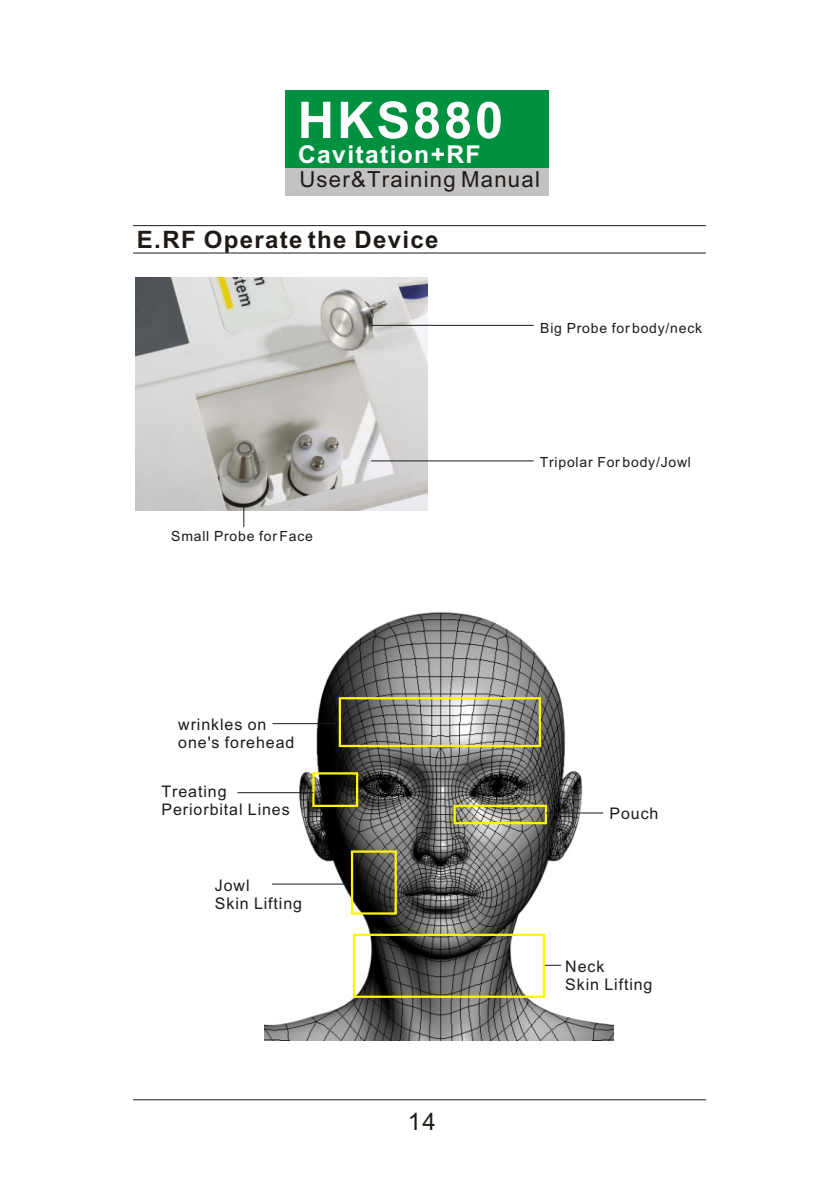
<style>
.page{position:relative;width:840px;height:1192px;background:#fff}
.page>*{position:absolute;margin:0;border:0;box-sizing:border-box;transform-origin:0 0}
.t1{font:700 50.6px "Arial";letter-spacing:.055em;color:#fff}
.t2{font:700 24.6px "Arial";letter-spacing:.055em;color:#fff}
.t3{font:700 24px "Arial";letter-spacing:.055em;color:#1f1a17}
.t4{font:24px "Arial";color:#1f1a17}
.t5{font:22.2px "Arial";letter-spacing:.055em;color:#1f1a17}
.t6{font:16px/17.8px "Arial";letter-spacing:.055em;color:#1f1a17}
.t7{font:14px "Arial";letter-spacing:.055em;color:#1f1a17}
</style>
<div class="page">
<hr style="left:133px;top:225px;width:573px;height:1px;background:#1f1a17">
<hr style="left:133px;top:253px;width:573px;height:1px;background:#1f1a17">
<hr style="left:133px;top:1099px;width:573px;height:1px;background:#1f1a17">
<img style="left:265px;top:612px;width:349px;height:429px">
<div style="left:339px;top:697px;width:202px;height:50px;border:2px solid #fff500"></div>
<div style="left:453px;top:805px;width:94px;height:19px;border:2px solid #fff500"></div>
<div style="left:353px;top:934px;width:192px;height:64px;border:2px solid #fff500"></div>
<div style="left:351px;top:850px;width:46px;height:65px;border:2px solid #fff500"></div>
<div style="left:312px;top:772px;width:46px;height:35px;border:2px solid #fff500"></div>
<hr style="left:273px;top:723px;width:66px;height:1px;background:#1f1a17">
<hr style="left:237px;top:792px;width:76px;height:1px;background:#1f1a17">
<hr style="left:272px;top:884px;width:78px;height:1px;background:#1f1a17">
<hr style="left:546px;top:813px;width:57px;height:1px;background:#1f1a17">
<svg style="left:545px;top:965px;width:16px;height:1px"></svg>
<div style="left:286px;top:90px;width:263px;height:78px;background:#009140"></div>
<div style="left:286px;top:168px;width:263px;height:27px;background:#c2c2c2"></div>
<img style="left:136px;top:277px;width:291px;height:233px">
<svg style="left:243px;top:505px;width:1px;height:22px"></svg>
<hr style="left:371px;top:325px;width:163px;height:1px;background:#1f1a17">
<hr style="left:371px;top:461px;width:163px;height:1px;background:#1f1a17">
<h1 class="t1" style="left:298px;top:101px;width:207px">HKS880</h1>
<h3 class="t5" style="left:299px;top:171px;width:242px">User&amp;Training Manual</h3>
<h2 class="t2" style="left:298px;top:145px;width:184px">Cavitation+RF</h2>
<h3 class="t3" style="left:137px;top:231px;width:303px">E.RF Operate the Device</h3>
<p class="t7" style="left:171px;top:531px;width:143px">Small Probe for Face</p>
<p class="t6" style="left:178px;top:717px;width:118px">wrinkles on one's forehead</p>
<p class="t6" style="left:162px;top:784px;width:130px">Treating<br>Periorbital Lines</p>
<p class="t6" style="left:215px;top:878px;width:89px">Jowl<br>Skin Lifting</p>
<h3 class="t4" style="left:408px;top:1112px;width:30px">14</h3>
<p class="t7" style="left:540px;top:322px;width:163px">Big Probe for body/neck</p>
<p class="t7" style="left:540px;top:457px;width:153px">Tripolar For body/Jowl</p>
<p class="t6" style="left:610px;top:806px;width:50px">Pouch</p>
<p class="t6" style="left:565px;top:959px;width:89px">Neck<br>Skin Lifting</p>
</div>
